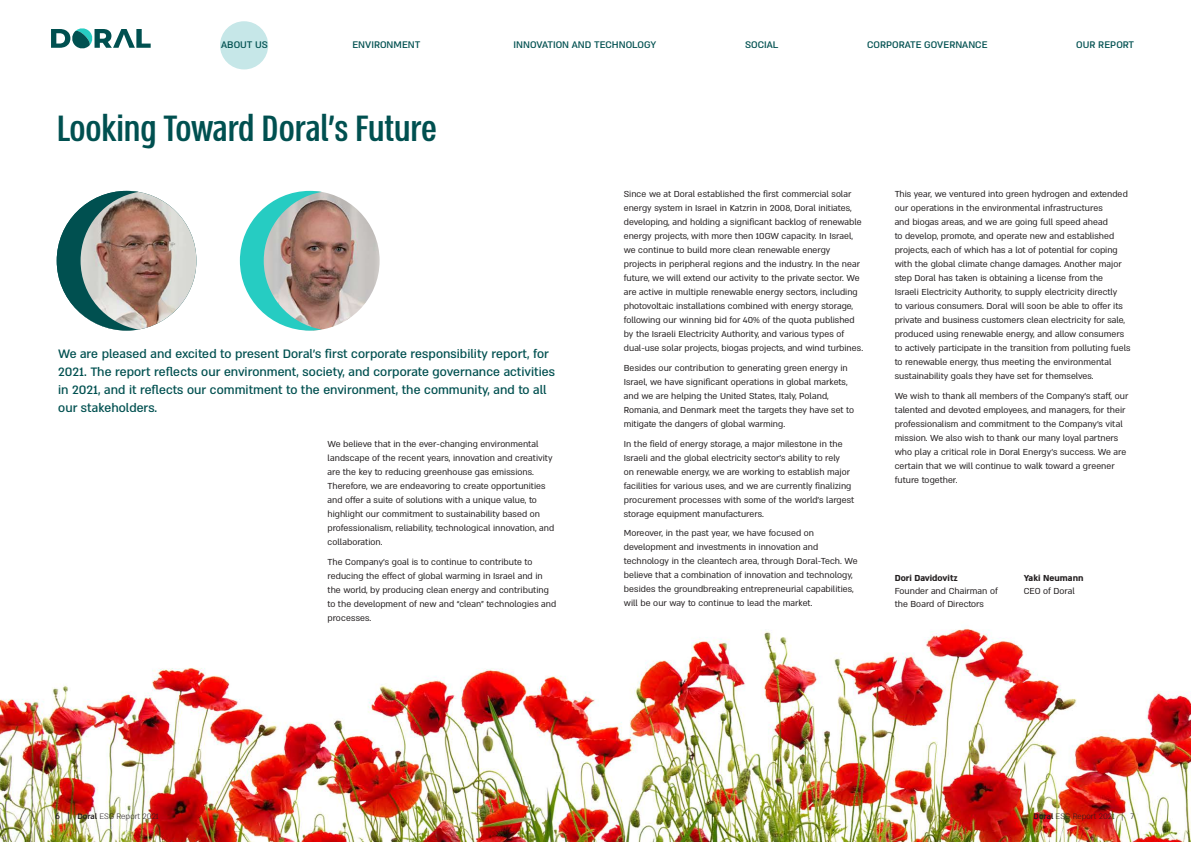
<style>
.page{position:relative;width:1191px;height:842px;background:#fff}
.page>*{position:absolute;margin:0;border:0;box-sizing:border-box;transform-origin:0 0}
.t1{font:500 42px "Almoni Tzar M Lv 5 AAA";color:#005050}
.t2{font:500 14px/18px "Almoni M Lv 5 AAA";color:#005050}
.t3{font:500 11px "Almoni M Lv 5 AAA";color:#005050}
.t4{font:10px/14px "Almoni M Lv 5 AAA";color:#231f20}
.t5{font:700 10px "Almoni M Lv 5 AAA";color:#231f20}
.t6{font:300 9px "Almoni M Lv 5 AAA";color:#231f20}
.s1{font-family:"Simpler Pro";font-weight:400}
.s2{font-family:"Almoni M Lv 5 AAA D Bold";font-weight:400}
</style>
<div class="page">
<img style="left:0;top:628px;width:1191px;height:214px">
<img style="left:240px;top:191px;width:139px;height:140px;border-radius:70px">
<svg style="left:240px;top:191px;width:82px;height:140px"></svg>
<img style="left:57px;top:191px;width:139px;height:140px;border-radius:70px">
<svg style="left:57px;top:191px;width:81px;height:140px"></svg>
<div style="left:220px;top:21px;width:48px;height:48px;background:#c6e7e8;border-radius:50%"></div>
<svg style="left:51px;top:28px;width:100px;height:21px"></svg>
<p class="t3" style="left:221px;top:38px;width:48px">ABOUT US</p>
<p class="t3" style="left:352px;top:38px;width:70px">ENVIRONMENT</p>
<p class="t3" style="left:513px;top:38px;width:144px">INNOVATION AND TECHNOLOGY</p>
<p class="t3" style="left:745px;top:38px;width:35px">SOCIAL</p>
<p class="t3" style="left:867px;top:38px;width:122px">CORPORATE GOVERNANCE</p>
<p class="t3" style="left:1076px;top:38px;width:59px">OUR REPORT</p>
<h1 class="t1" style="left:57px;top:103px;width:382px">Looking Toward Doral’s Future</h1>
<p class="t2" style="left:58px;top:344px;width:498px">We are pleased and excited to present Doral’s first corporate responsibility report, for 2021. The report reflects our environment, society, and corporate governance activities in 2021, and it reflects our commitment to the environment, the community, and to all our stakeholders.</p>
<p class="t4" style="left:327px;top:436px;width:228px">We believe that in the ever-changing environmental landscape of the recent years, innovation and creativity are the key to reducing greenhouse gas emissions.<br>Therefore, we are endeavoring to create opportunities and offer a suite of solutions with a unique value, to highlight our commitment to sustainability based on professionalism, reliability, technological innovation, and collaboration.</p>
<p class="t4" style="left:327px;top:554px;width:230px">The Company’s goal is to continue to contribute to reducing the effect of global warming in Israel and in the world, by producing clean energy and contributing to the development of new and “clean” technologies and processes.</p>
<p class="t4" style="left:624px;top:187px;width:241px">Since we at Doral established the first commercial solar energy system in Israel in Katzrin in 2008, Doral initiates, developing, and holding a significant backlog of renewable energy projects, with more then 10GW capacity. In Israel, we continue to build more clean renewable energy projects in peripheral regions and the industry. In the near future, we will extend our activity to the private sector. We are active in multiple renewable energy sectors, including photovoltaic installations combined with energy storage, following our winning bid for 40% of the quota published by the Israeli Electricity Authority, and various types of dual-use solar projects, biogas projects, and wind turbines.</p>
<p class="t4" style="left:624px;top:361px;width:232px">Besides our contribution to generating green energy in Israel, we have significant operations in global markets, and we are helping the United States, Italy, Poland, Romania, and Denmark meet the targets they have set to mitigate the dangers of global warming.</p>
<p class="t4" style="left:624px;top:436px;width:232px">In the field of energy storage, a major milestone in the Israeli and the global electricity sector’s ability to rely<br>on renewable energy, we are working to establish major facilities for various uses, and we are currently finalizing procurement processes with some of the world’s largest storage equipment manufacturers.</p>
<p class="t4" style="left:624px;top:526px;width:235px">Moreover, in the past year, we have focused on development and investments in innovation and technology in the cleantech area, through Doral-Tech. We believe that a combination of innovation and technology, besides the groundbreaking entrepreneurial capabilities, will be our way to continue to lead the market.</p>
<p class="t4" style="left:894px;top:187px;width:237px">This year, we ventured into green hydrogen and extended our operations in the environmental infrastructures<br>and biogas areas, and we are going full speed ahead<br>to develop, promote, and operate new and established projects, each of which has a lot of potential for coping with the global climate change damages. Another major step Doral has taken is obtaining a license from the<br>Israeli Electricity Authority, to supply electricity directly<br>to various consumers. Doral will soon be able to offer its private and business customers clean electricity for sale, produced using renewable energy, and allow consumers to actively participate in the transition from polluting fuels to renewable energy, thus meeting the environmental sustainability goals they have set for themselves.</p>
<p class="t4" style="left:894px;top:389px;width:235px">We wish to thank all members of the Company’s staff, our talented and devoted employees, and managers, for their professionalism and commitment to the Company’s vital mission. We also wish to thank our many loyal partners who play a critical role in Doral Energy’s success. We are certain that we will continue to walk toward a greener future together.</p>
<p class="t5" style="left:894px;top:571px;width:64px">Dori Davidovitz</p>
<p class="t4" style="left:894px;top:584px;width:105px;line-height:13px">Founder and Chairman of the Board of Directors</p>
<p class="t5" style="left:1023px;top:571px;width:61px">Yaki Neumann</p>
<p class="t4" style="left:1023px;top:583px;width:53px">CEO of Doral</p>
<p class="t6" style="left:55px;top:811px;width:105px"><span class="s1">6 |</span> <span class="s2">Doral</span> ESG Report 2021</p>
<p class="t6" style="left:1033px;top:811px;width:102px"><span class="s2">Doral</span> ESG Report 2021 | 7</p>
</div>
